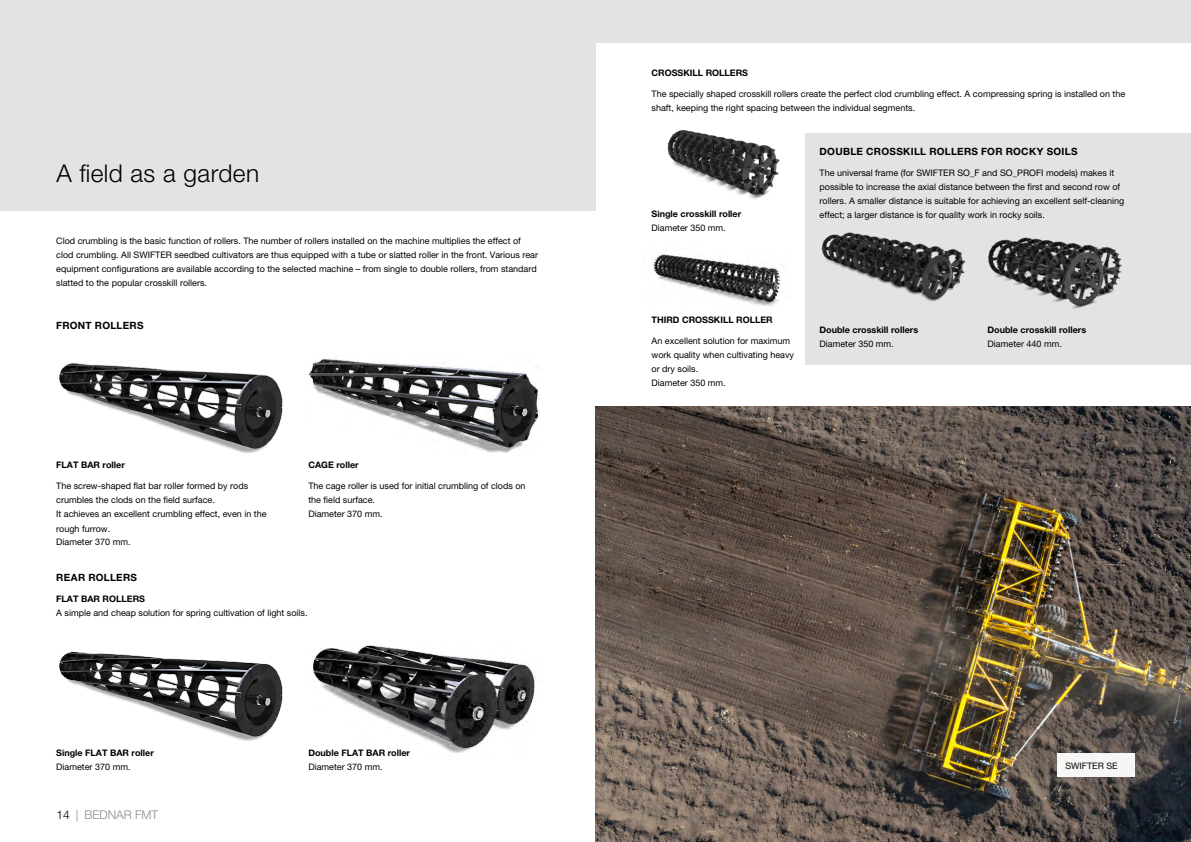
<style>
.page{position:relative;width:1191px;height:842px;background:#fff}
.page>*{position:absolute;margin:0;border:0;box-sizing:border-box;transform-origin:0 0}
.Nadpis_1{font:300 24.5px "Helvetica Neue LT Pro";letter-spacing:.015em;color:#000}
.t1{font:300 12px "Helvetica Neue Cyr";color:#878787}
.Nadpis_1-2{font:700 10px "Helvetica Neue LT Pro";letter-spacing:.03em;color:#000}
.Základní_text{font:9px/14px "Helvetica Neue LT Pro";color:#000}
.Základní_text-2{font:700 9px "Helvetica Neue LT Pro";color:#000}
.t2{font:9px "Helvetica Neue Cyr";color:#000}
.s1{color:#000}
</style>
<div class="page">
<div style="left:0;top:0;width:595px;height:210px;background:#e3e3e3"></div>
<div style="left:805px;top:133px;width:386px;height:231px;background:#e3e3e3"></div>
<img style="left:59px;top:651px;width:224px;height:90px">
<img style="left:313px;top:645px;width:223px;height:108px">
<img style="left:987px;top:237px;width:135px;height:72px">
<img style="left:821px;top:232px;width:145px;height:70px">
<img style="left:595px;top:406px;width:596px;height:436px">
<div style="left:1056px;top:754px;width:78px;height:23px;background:#f7f6f6"></div>
<div style="left:595px;top:0;width:596px;height:42px;background:#e3e3e3"></div>
<img style="left:59px;top:363px;width:224px;height:90px">
<img style="left:309px;top:359px;width:230px;height:94px">
<img style="left:667px;top:130px;width:113px;height:69px">
<img style="left:653px;top:254px;width:128px;height:52px">
<p class="Nadpis_1" style="left:56px;top:159px;width:204px">A field as a garden</p>
<p class="Základní_text" style="left:56px;top:234px;width:483px">Clod crumbling is the basic function of rollers. The number of rollers installed on the machine multiplies the effect of clod crumbling. All SWIFTER seedbed cultivators are thus equipped with a tube or slatted roller in the front. Various rear equipment configurations are available according to the selected machine – from single to double rollers, from standard slatted to the popular crosskill rollers.</p>
<p class="Nadpis_1-2" style="left:56px;top:319px;width:89px">FRONT ROLLERS</p>
<p class="Základní_text-2" style="left:56px;top:460px;width:70px">FLAT BAR roller</p>
<p class="Základní_text" style="left:56px;top:479px;width:193px">The screw‑shaped flat bar roller formed by rods crumbles the clods on the field surface.</p>
<p class="Základní_text" style="left:56px;top:507px;width:212px">It achieves an excellent crumbling effect, even in the rough furrow.</p>
<p class="Základní_text" style="left:56px;top:535px;width:76px">Diameter 370 mm.</p>
<p class="Základní_text-2" style="left:308px;top:460px;width:52px">CAGE roller</p>
<p class="Základní_text" style="left:308px;top:479px;width:219px">The cage roller is used for initial crumbling of clods on the field surface.</p>
<p class="Základní_text" style="left:308px;top:507px;width:76px">Diameter 370 mm.</p>
<p class="Nadpis_1-2" style="left:56px;top:572px;width:82px">REAR ROLLERS</p>
<p class="Základní_text-2" style="left:56px;top:594px;width:90px">FLAT BAR ROLLERS</p>
<p class="Základní_text" style="left:56px;top:606px;width:253px">A simple and cheap solution for spring cultivation of light soils.</p>
<p class="Základní_text-2" style="left:56px;top:747px;width:99px">Single FLAT BAR roller</p>
<p class="Základní_text" style="left:56px;top:759px;width:76px">Diameter 370 mm.</p>
<h2 class="t1" style="left:56px;top:808px;width:103px"><span class="s1">14</span> | BEDNAR FMT</h2>
<p class="Základní_text-2" style="left:308px;top:747px;width:103px">Double FLAT BAR roller</p>
<p class="Základní_text" style="left:308px;top:759px;width:76px">Diameter 370 mm.</p>
<p class="Základní_text-2" style="left:651px;top:68px;width:98px">CROSSKILL ROLLERS</p>
<p class="Základní_text" style="left:651px;top:87px;width:475px">The specially shaped crosskill rollers create the perfect clod crumbling effect. A compressing spring is installed on the shaft, keeping the right spacing between the individual segments.</p>
<p class="Základní_text-2" style="left:651px;top:208px;width:91px">Single crosskill roller</p>
<p class="Základní_text" style="left:651px;top:221px;width:76px">Diameter 350 mm.</p>
<p class="Nadpis_1-2" style="left:819px;top:145px;width:259px">DOUBLE CROSSKILL ROLLERS FOR ROCKY SOILS</p>
<p class="Základní_text" style="left:819px;top:165px;width:306px">The universal frame (for SWIFTER SO_F and SO_PROFI models) makes it possible to increase the axial distance between the first and second row of rollers. A smaller distance is suitable for achieving an excellent self‑cleaning effect; a larger distance is for quality work in rocky soils.</p>
<p class="Základní_text-2" style="left:651px;top:314px;width:123px">THIRD CROSSKILL ROLLER</p>
<p class="Základní_text" style="left:651px;top:333px;width:144px">An excellent solution for maximum work quality when cultivating heavy or dry soils.</p>
<p class="Základní_text" style="left:651px;top:375px;width:76px">Diameter 350 mm.</p>
<p class="Základní_text-2" style="left:819px;top:324px;width:100px">Double crosskill rollers</p>
<p class="Základní_text" style="left:819px;top:336px;width:76px">Diameter 350 mm.</p>
<p class="Základní_text-2" style="left:987px;top:324px;width:100px">Double crosskill rollers</p>
<p class="Základní_text" style="left:987px;top:336px;width:76px">Diameter 440 mm.</p>
<p class="t2" style="left:1065px;top:760px;width:54px">SWIFTER SE</p>
</div>
